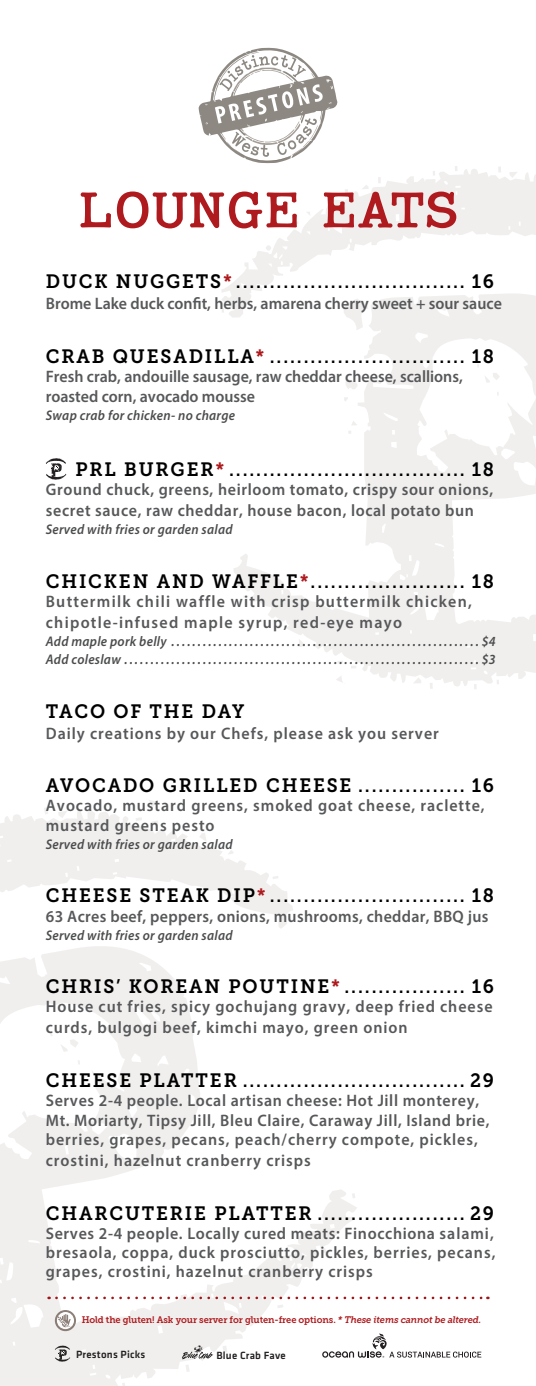
<style>
.page{position:relative;width:536px;height:1386px;background:#fff}
.page>*{position:absolute;margin:0;border:0;box-sizing:border-box;transform-origin:0 0}
.t1{font:51.62px "Coronette";color:#ae1a1e;scale:1.1 1}
.t2{font:19.25px "Museo Slab 700";letter-spacing:.1em;color:#000;scale:.96 1}
.t3{font:600 16.62px/19.2px "Myriad Pro";letter-spacing:.06em;color:#57585a;scale:.96 1}
.t4{font:600 16.62px/19.2px "Myriad Pro";letter-spacing:.04em;color:#57585a;scale:.96 1}
.t5{font:600 16.62px/19.2px "Myriad Pro";color:#57585a;scale:.96 1}
.t6{font:600 16.62px/21px "Myriad Pro";letter-spacing:.08em;color:#57585a;scale:.96 1}
.t7{font:600 16.62px "Myriad Pro";letter-spacing:.02em;color:#57585a;scale:.96 1}
.t8{font:italic 600 14px "Myriad Pro";letter-spacing:.02em;color:#4b4c4d;scale:.94 1}
.t9{font:500 10.85px "Klavika";letter-spacing:.02em;color:#231f20}
.t10{font:9.45px "Museo Slab 700";letter-spacing:-.01em;color:#ae1a1e}
.s1{color:#ae1a1e}
.s2{font-style:italic}
</style>
<div class="page">
<svg style="left:0;top:808px;width:293px;height:120px"></svg>
<svg style="left:149px;top:800px;width:8px;height:7px"></svg>
<svg style="left:20px;top:846px;width:4px;height:8px"></svg>
<svg style="left:38px;top:835px;width:5px;height:9px"></svg>
<svg style="left:51px;top:847px;width:36px;height:12px"></svg>
<svg style="left:83px;top:822px;width:7px;height:6px"></svg>
<svg style="left:202px;top:868px;width:20px;height:16px"></svg>
<svg style="left:175px;top:860px;width:14px;height:10px"></svg>
<svg style="left:201px;top:852px;width:13px;height:10px"></svg>
<svg style="left:132px;top:842px;width:5px;height:5px"></svg>
<svg style="left:159px;top:832px;width:3px;height:6px"></svg>
<svg style="left:150px;top:851px;width:9px;height:15px"></svg>
<svg style="left:190px;top:845px;width:3px;height:6px"></svg>
<svg style="left:0;top:1190px;width:357px;height:196px"></svg>
<svg style="left:4px;top:1352px;width:37px;height:13px"></svg>
<svg style="left:1px;top:1383px;width:8px;height:3px"></svg>
<svg style="left:0;top:946px;width:202px;height:404px;fill:#f2f0f0"></svg>
<svg style="left:50px;top:1032px;width:3px;height:4px"></svg>
<svg style="left:60px;top:1039px;width:19px;height:13px"></svg>
<svg style="left:222px;top:166px;width:314px;height:151px"></svg>
<svg style="left:473px;top:198px;width:3px;height:6px"></svg>
<svg style="left:490px;top:190px;width:3px;height:7px"></svg>
<svg style="left:498px;top:206px;width:31px;height:8px"></svg>
<svg style="left:528px;top:185px;width:6px;height:5px"></svg>
<svg style="left:234px;top:554px;width:302px;height:135px"></svg>
<svg style="left:335px;top:675px;width:10px;height:9px"></svg>
<svg style="left:455px;top:651px;width:3px;height:7px"></svg>
<svg style="left:437px;top:658px;width:3px;height:8px"></svg>
<svg style="left:401px;top:641px;width:31px;height:8px"></svg>
<svg style="left:395px;top:666px;width:6px;height:4px"></svg>
<svg style="left:289px;top:601px;width:17px;height:13px"></svg>
<svg style="left:316px;top:618px;width:13px;height:7px"></svg>
<svg style="left:294px;top:622px;width:11px;height:8px"></svg>
<svg style="left:358px;top:643px;width:4px;height:4px"></svg>
<svg style="left:341px;top:624px;width:8px;height:13px"></svg>
<svg style="left:343px;top:292px;width:193px;height:340px;fill:#f0efee"></svg>
<svg style="left:477px;top:364px;width:23px;height:19px"></svg>
<svg style="left:344px;top:397px;width:4px;height:5px"></svg>
<svg style="left:348px;top:421px;width:9px;height:13px"></svg>
<svg style="left:345px;top:379px;width:12px;height:10px"></svg>
<svg style="left:198px;top:48px;width:140px;height:115px"></svg>
<svg style="left:46px;top:458px;width:20px;height:22px"></svg>
<svg style="left:50px;top:1345px;width:23px;height:32px"></svg>
<svg style="left:56px;top:1297px;width:432px;height:2px"></svg>
<svg style="left:322px;top:1333px;width:159px;height:25px"></svg>
<svg style="left:182px;top:1345px;width:31px;height:14px"></svg>
<svg style="left:55px;top:1310px;width:21px;height:21px"></svg>
<svg style="left:57px;top:1312px;width:17px;height:17px"></svg>
<svg style="left:58px;top:1314px;width:14px;height:14px"></svg>
<p class="t1" style="left:77px;top:179px;width:347px">LOUNGE EATS</p>
<p class="t2" style="left:46px;top:271px;width:468px">DUCK NUGGETS<span class="s1">*</span>.................................. 16</p>
<p class="t5" style="left:46px;top:294px;width:476px">Brome Lake duck confit, herbs, amarena cherry sweet + sour sauce</p>
<p class="t2" style="left:46px;top:346px;width:468px">CRAB QUESADILLA<span class="s1">*</span> ............................. 18</p>
<p class="t5" style="left:46px;top:367px;width:436px">Fresh crab, andouille sausage, raw cheddar cheese, scallions, roasted corn, avocado mousse</p>
<p class="t8" style="left:46px;top:406px;width:203px">Swap crab for chicken- no charge</p>
<p class="t2" style="left:75px;top:459px;width:437px">PRL BURGER<span class="s1">*</span> ................................... 18</p>
<p class="t4" style="left:46px;top:479px;width:467px;line-height:21px">Ground chuck, greens, heirloom tomato, crispy sour onions, secret sauce, raw cheddar, house bacon, local potato bun</p>
<p class="t8" style="left:46px;top:521px;width:200px">Served with fries or garden salad</p>
<p class="t2" style="left:46px;top:570px;width:468px">CHICKEN AND WAFFLE<span class="s1">*</span>....................... 18</p>
<p class="t6" style="left:46px;top:591px;width:445px">Buttermilk chili waffle with crisp buttermilk chicken, chipotle-infused maple syrup, red-eye mayo</p>
<p class="t8" style="left:46px;top:632px;width:480px">Add maple pork belly ...........................................................$4</p>
<p class="t8" style="left:46px;top:650px;width:480px">Add coleslaw ....................................................................$3</p>
<p class="t2" style="left:46px;top:700px;width:208px">TACO OF THE DAY</p>
<p class="t3" style="left:46px;top:723px;width:411px">Daily creations by our Chefs, please ask you server</p>
<p class="t2" style="left:46px;top:775px;width:468px">AVOCADO GRILLED CHEESE ................ 16</p>
<p class="t3" style="left:46px;top:796px;width:458px">Avocado, mustard greens, smoked goat cheese, raclette, mustard greens pesto</p>
<p class="t8" style="left:46px;top:835px;width:200px">Served with fries or garden salad</p>
<p class="t2" style="left:46px;top:885px;width:468px">CHEESE STEAK DIP<span class="s1">*</span> ............................. 18</p>
<p class="t7" style="left:46px;top:905px;width:462px">63 Acres beef, peppers, onions, mushrooms, cheddar, BBQ jus</p>
<p class="t8" style="left:46px;top:926px;width:200px">Served with fries or garden salad</p>
<p class="t2" style="left:46px;top:975px;width:468px">CHRIS’ KOREAN POUTINE<span class="s1">*</span> .................. 16</p>
<p class="t3" style="left:46px;top:996px;width:467px;line-height:21px">House cut fries, spicy gochujang gravy, deep fried cheese curds, bulgogi beef, kimchi mayo, green onion</p>
<p class="t2" style="left:46px;top:1070px;width:468px">CHEESE PLATTER ................................. 29</p>
<p class="t4" style="left:46px;top:1091px;width:463px">Serves 2-4 people. Local artisan cheese: Hot Jill monterey,<br>Mt. Moriarty, Tipsy Jill, Bleu Claire, Caraway Jill, Island brie, berries, grapes, pecans, peach/cherry compote, pickles,</p>
<p class="t3" style="left:46px;top:1150px;width:277px">crostini, hazelnut cranberry crisps</p>
<p class="t2" style="left:46px;top:1202px;width:468px">CHARCUTERIE PLATTER ...................... 29</p>
<p class="t3" style="left:46px;top:1223px;width:469px;text-align:justify">Serves 2-4 people. Locally cured meats: Finocchiona salami, bresaola, coppa, duck prosciutto, pickles, berries, pecans, grapes, crostini, hazelnut cranberry crisps</p>
<p class="t10" style="left:82px;top:1314px;width:401px">Hold the gluten! Ask your server for gluten-free options. <span class="s2">* These items cannot be altered.</span></p>
<p class="t9" style="left:76px;top:1348px;width:71px">Prestons Picks</p>
<p class="t9" style="left:216px;top:1349px;width:71px">Blue Crab Fave</p>
</div>
